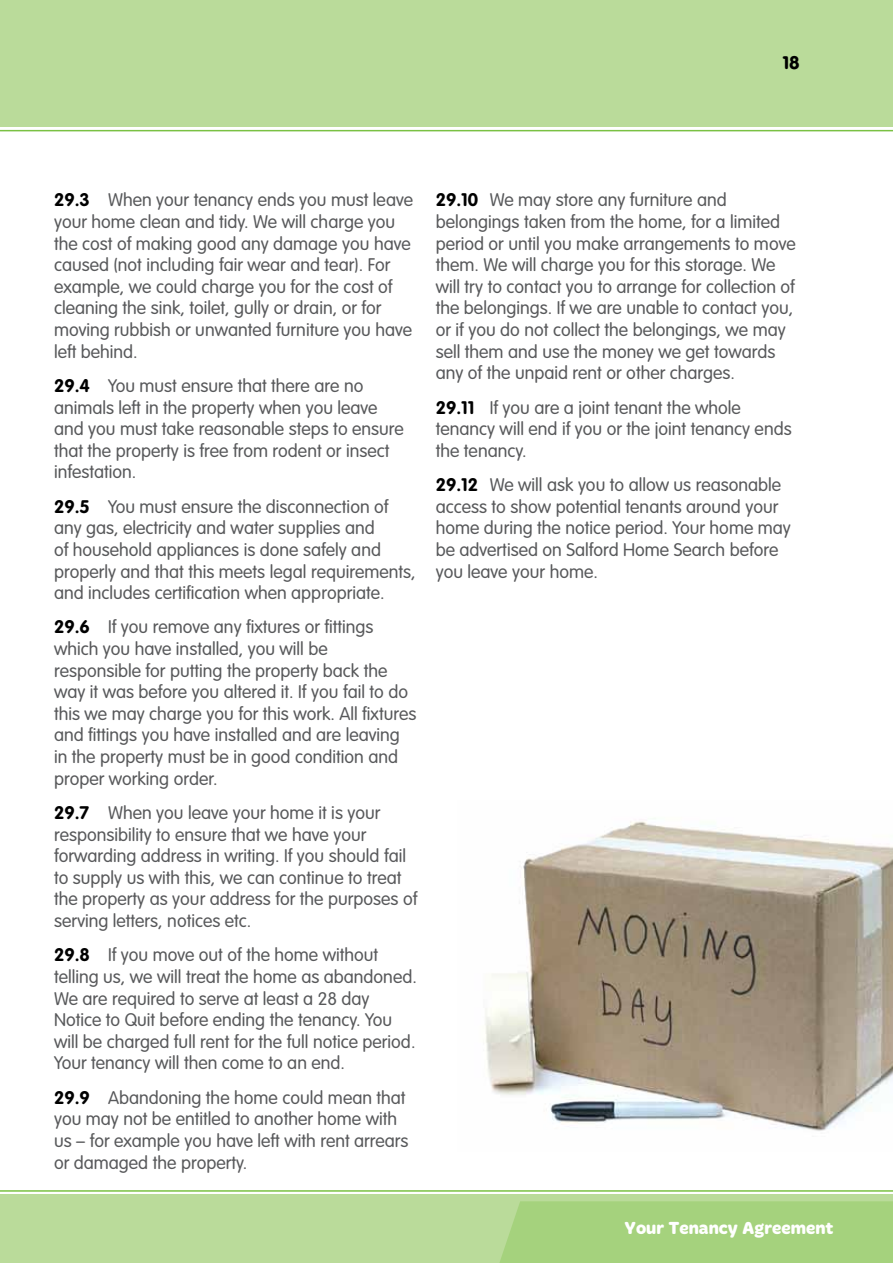
<style>
.page{position:relative;width:893px;height:1263px;background:#fff}
.page>*{position:absolute;margin:0;border:0;box-sizing:border-box;transform-origin:0 0}
.t1{font:300 18px/21.6px "VAG Rounded";color:#58595b}
.t2{font:700 18px "Merge";color:#fff}
.t3{font:18px "VAG Rounded BT";color:#000}
.s1{font-weight:700;color:#000}
</style>
<div class="page">
<hr style="left:0;top:130px;width:893px;height:1px;background:#7ac143">
<div style="left:0;top:0;width:893px;height:127px;background:#badb9a"></div>
<hr style="left:0;top:1190px;width:893px;height:2px;background:#7ac143">
<div style="left:0;top:1195px;width:893px;height:68px;background:#badb9a"></div>
<div style="left:499px;top:1201px;width:394px;height:62px;background:#a5d27d"></div>
<img style="left:485px;top:821px;width:408px;height:310px">
<p class="t3" style="left:783px;top:51px;width:18px">18</p>
<p class="t1" style="left:54px;top:189px;width:361px"><span class="s1">29.3</span> When your tenancy ends you must leave your home clean and tidy. We will charge you the cost of making good any damage you have caused (not including fair wear and tear). For example, we could charge you for the cost of cleaning the sink, toilet, gully or drain, or for moving rubbish or unwanted furniture you have left behind.</p>
<p class="t1" style="left:54px;top:375px;width:351px"><span class="s1">29.4</span> You must ensure that there are no animals left in the property when you leave and you must take reasonable steps to ensure that the property is free from rodent or insect infestation.</p>
<p class="t1" style="left:54px;top:495px;width:363px"><span class="s1">29.5</span> You must ensure the disconnection of any gas, electricity and water supplies and<br>of household appliances is done safely and properly and that this meets legal requirements, and includes certification when appropriate.</p>
<p class="t1" style="left:54px;top:616px;width:364px"><span class="s1">29.6</span> If you remove any fixtures or fittings which you have installed, you will be responsible for putting the property back the way it was before you altered it. If you fail to do this we may charge you for this work. All fixtures and fittings you have installed and are leaving in the property must be in good condition and proper working order.</p>
<p class="t1" style="left:54px;top:802px;width:365px"><span class="s1">29.7</span> When you leave your home it is your responsibility to ensure that we have your forwarding address in writing. If you should fail to supply us with this, we can continue to treat the property as your address for the purposes of serving letters, notices etc.</p>
<p class="t1" style="left:54px;top:944px;width:364px"><span class="s1">29.8</span> If you move out of the home without telling us, we will treat the home as abandoned.<br>We are required to serve at least a 28 day Notice to Quit before ending the tenancy. You will be charged full rent for the full notice period.<br>Your tenancy will then come to an end.</p>
<p class="t1" style="left:54px;top:1087px;width:356px"><span class="s1">29.9</span> Abandoning the home could mean that you may not be entitled to another home with us – for example you have left with rent arrears or damaged the property.</p>
<p class="t1" style="left:436px;top:189px;width:361px"><span class="s1">29.10</span> We may store any furniture and belongings taken from the home, for a limited period or until you make arrangements to move them. We will charge you for this storage. We will try to contact you to arrange for collection of the belongings. If we are unable to contact you, or if you do not collect the belongings, we may sell them and use the money we get towards any of the unpaid rent or other charges.</p>
<p class="t1" style="left:436px;top:396px;width:357px"><span class="s1">29.11</span> If you are a joint tenant the whole tenancy will end if you or the joint tenancy ends the tenancy.</p>
<p class="t1" style="left:436px;top:474px;width:357px"><span class="s1">29.12</span> We will ask you to allow us reasonable access to show potential tenants around your home during the notice period. Your home may be advertised on Salford Home Search before you leave your home.</p>
<p class="t2" style="left:624px;top:1217px;width:210px">Your Tenancy Agreement</p>
</div>
